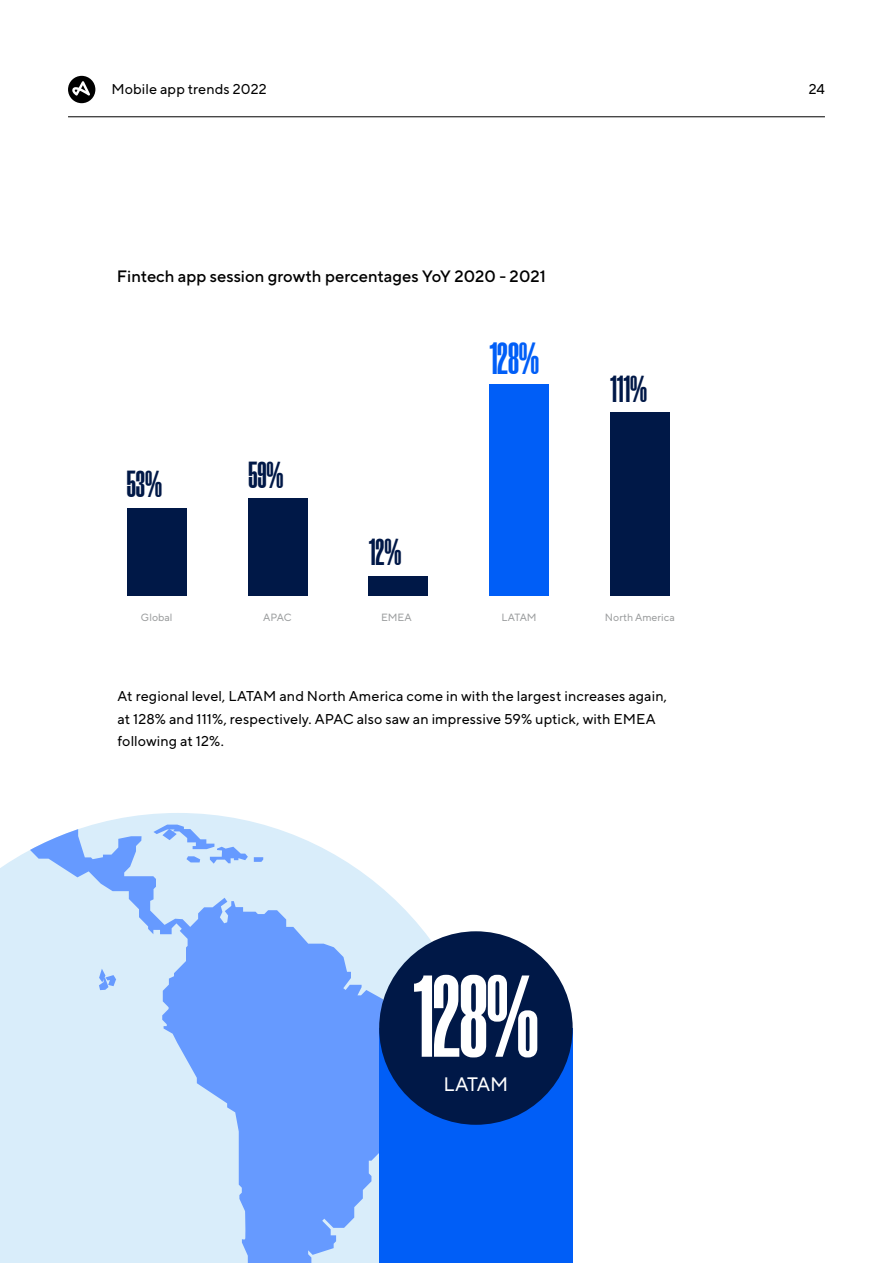
<style>
.page{position:relative;width:893px;height:1263px;background:#fff}
.page>*{position:absolute;margin:0;border:0;box-sizing:border-box;transform-origin:0 0}
.t1{font:800 116.25px "Morganite";color:#fff}
.t2{font:800 45px "Morganite";color:#005ef7}
.t3{font:800 37.5px "Morganite";letter-spacing:-.005em;color:#001847}
.t4{font:19.5px "TT Norms Pro Adjust";letter-spacing:-.04em;color:#fff}
.t5{font:500 16.5px "TT Norms Pro Adjust";color:#000}
.t6{font:14.25px/22.5px "TT Norms Pro Adjust";letter-spacing:.005em;color:#000}
.t7{font:10.5px "TT Norms Pro Adjust";color:#9c9e9f}
</style>
<div class="page">
<hr style="left:68px;top:116px;width:757px;height:1px;background:#000">
<div style="left:68px;top:76px;width:27px;height:27px;background:#000;border-radius:50%"></div>
<svg style="left:72px;top:81px;width:18px;height:15px"></svg>
<svg style="left:0;top:813px;width:439px;height:450px;background:#b6d3fc"></svg>
<svg style="left:99px;top:969px;width:17px;height:21px"></svg>
<div style="left:610px;top:413px;width:60px;height:183px;background:#001847"></div>
<div style="left:489px;top:384px;width:60px;height:212px;background:#005ef7"></div>
<div style="left:369px;top:576px;width:59px;height:20px;background:#001847"></div>
<div style="left:248px;top:498px;width:59px;height:98px;background:#001847"></div>
<div style="left:127px;top:508px;width:59px;height:88px;background:#001847"></div>
<div style="left:379px;top:1028px;width:194px;height:235px;background:#005ef7"></div>
<div style="left:379px;top:931px;width:194px;height:194px;background:#001847;border-radius:50%"></div>
<p class="t6" style="left:111px;top:76px;width:157px">Mobile app trends 2022</p>
<p class="t6" style="left:809px;top:77px;width:18px">24</p>
<p class="t5" style="left:117px;top:264px;width:431px">Fintech app session growth percentages YoY 2020 - 2021</p>
<h3 class="t3" style="left:127px;top:465px;width:37px">53%</h3>
<h3 class="t3" style="left:248px;top:455px;width:37px">59%</h3>
<h3 class="t3" style="left:369px;top:532px;width:34px">12%</h3>
<h2 class="t2" style="left:489px;top:335px;width:51px">128%</h2>
<h3 class="t3" style="left:610px;top:370px;width:39px">111%</h3>
<p class="t7" style="left:141px;top:609px;width:33px">Global</p>
<p class="t7" style="left:263px;top:609px;width:30px">APAC</p>
<p class="t7" style="left:381px;top:609px;width:32px">EMEA</p>
<p class="t7" style="left:501px;top:609px;width:37px">LATAM</p>
<p class="t7" style="left:605px;top:609px;width:71px">North America</p>
<p class="t6" style="left:118px;top:684px;width:551px">At regional level, LATAM and North America come in with the largest increases again, at 128% and 111%, respectively. APAC also saw an impressive 59% uptick, with EMEA following at 12%.</p>
<h1 class="t1" style="left:413px;top:956px;width:128px">128%</h1>
<h3 class="t4" style="left:443px;top:1070px;width:66px">LATAM</h3>
</div>
